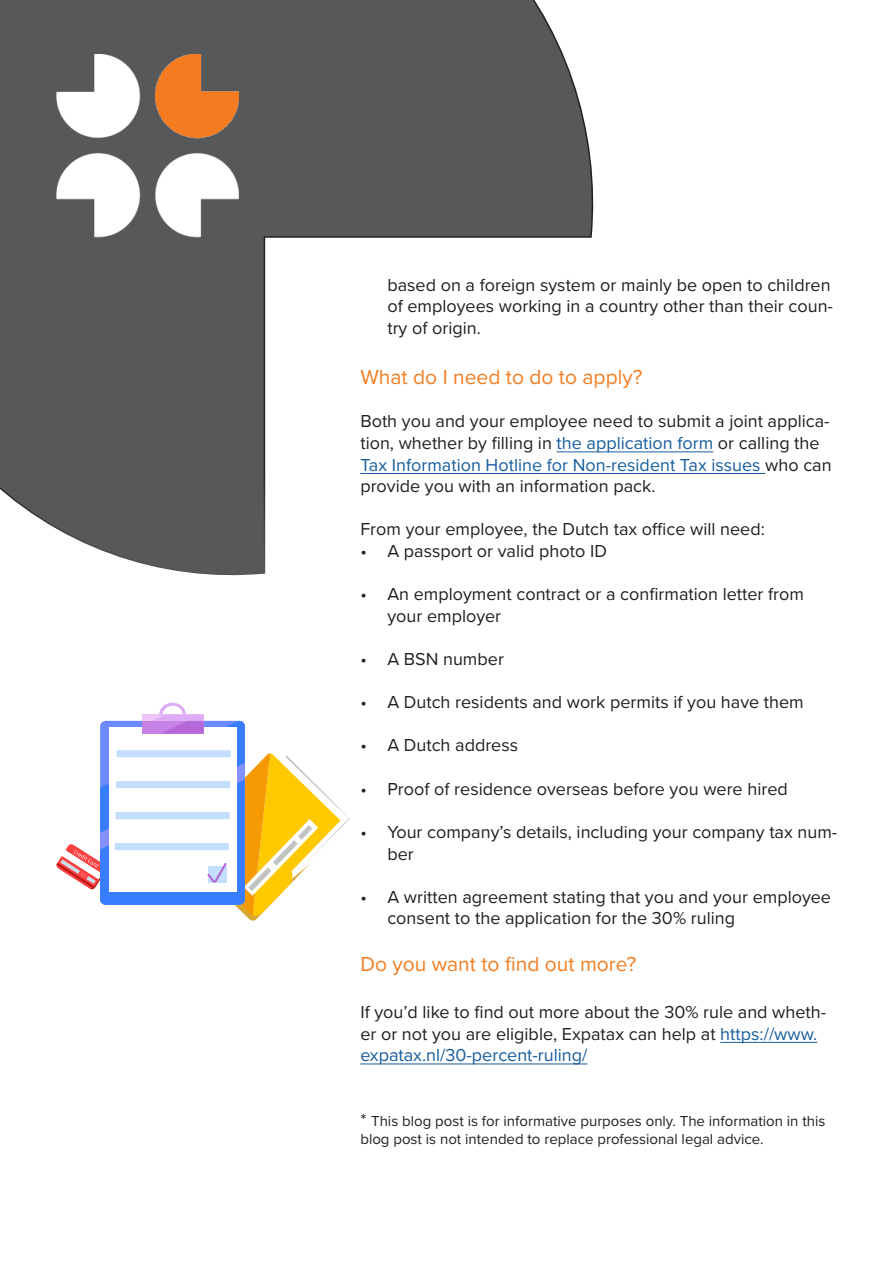
<style>
.page{position:relative;width:893px;height:1263px;background:#fff}
.page>*{position:absolute;margin:0;border:0;box-sizing:border-box;transform-origin:0 0}
.t1{font:21px "Proxima Nova";color:#f47d21}
.Paragraph{font:18px/21.6px "Proxima Nova";color:#231f20}
.Paragraph-2{font:15px/18px "Proxima Nova";color:#231f20}
.s1{color:#175d9e}
.s2{font-size:18px}
</style>
<div class="page">
<svg style="left:0;top:0;width:600px;height:576px"></svg>
<hr style="left:557px;top:451px;width:156px;height:1px;background:#175d9e">
<hr style="left:360px;top:473px;width:405px;height:1px;background:#175d9e">
<hr style="left:720px;top:1042px;width:97px;height:1px;background:#175d9e">
<hr style="left:360px;top:1063px;width:227px;height:1px;background:#175d9e">
<img style="left:54px;top:54px;width:185px;height:184px">
<svg style="left:56px;top:703px;width:294px;height:218px"></svg>
<p class="Paragraph" style="left:387px;top:273px;width:447px">based on a foreign system or mainly be open to children of employees working in a country other than their coun&shy;try of origin.</p>
<h2 class="t1" style="left:360px;top:362px;width:283px">What do I need to do to apply?</h2>
<p class="Paragraph" style="left:360px;top:410px;width:473px">Both you and your employee need to submit a joint applica&shy;tion, whether by filling in <span class="s1">the application form</span> or calling the <span class="s1">Tax Information Hotline for Non-resident Tax issues</span> who can provide you with an information pack.</p>
<p class="Paragraph" style="left:360px;top:518px;width:406px">From your employee, the Dutch tax office will need:</p>
<p class="Paragraph" style="left:360px;top:539px;width:248px">• A passport or valid photo ID</p>
<p class="Paragraph" style="left:387px;top:583px;width:418px;text-indent:-27px">• An employment contract or a confirmation letter from your employer</p>
<p class="Paragraph" style="left:360px;top:647px;width:145px">• A BSN number</p>
<p class="Paragraph" style="left:360px;top:691px;width:445px">• A Dutch residents and work permits if you have them</p>
<p class="Paragraph" style="left:360px;top:734px;width:159px">• A Dutch address</p>
<p class="Paragraph" style="left:360px;top:777px;width:429px">• Proof of residence overseas before you were hired</p>
<p class="Paragraph" style="left:387px;top:820px;width:451px;text-indent:-27px">• Your company’s details, including your company tax num&shy;ber</p>
<p class="Paragraph" style="left:387px;top:885px;width:445px;text-indent:-27px">• A written agreement stating that you and your employee consent to the application for the 30% ruling</p>
<h2 class="t1" style="left:360px;top:948px;width:278px">Do you want to find out more?</h2>
<p class="Paragraph" style="left:360px;top:1000px;width:467px">If you’d like to find out more about the 30% rule and wheth&shy;er or not you are eligible, Expatax can help at <span class="s1">https://www. expatax.nl/30-percent-ruling/</span></p>
<p class="Paragraph-2" style="left:360px;top:1111px;width:467px"><span class="s2">*</span> This blog post is for informative purposes only. The information in this blog post is not intended to replace professional legal advice.</p>
</div>
